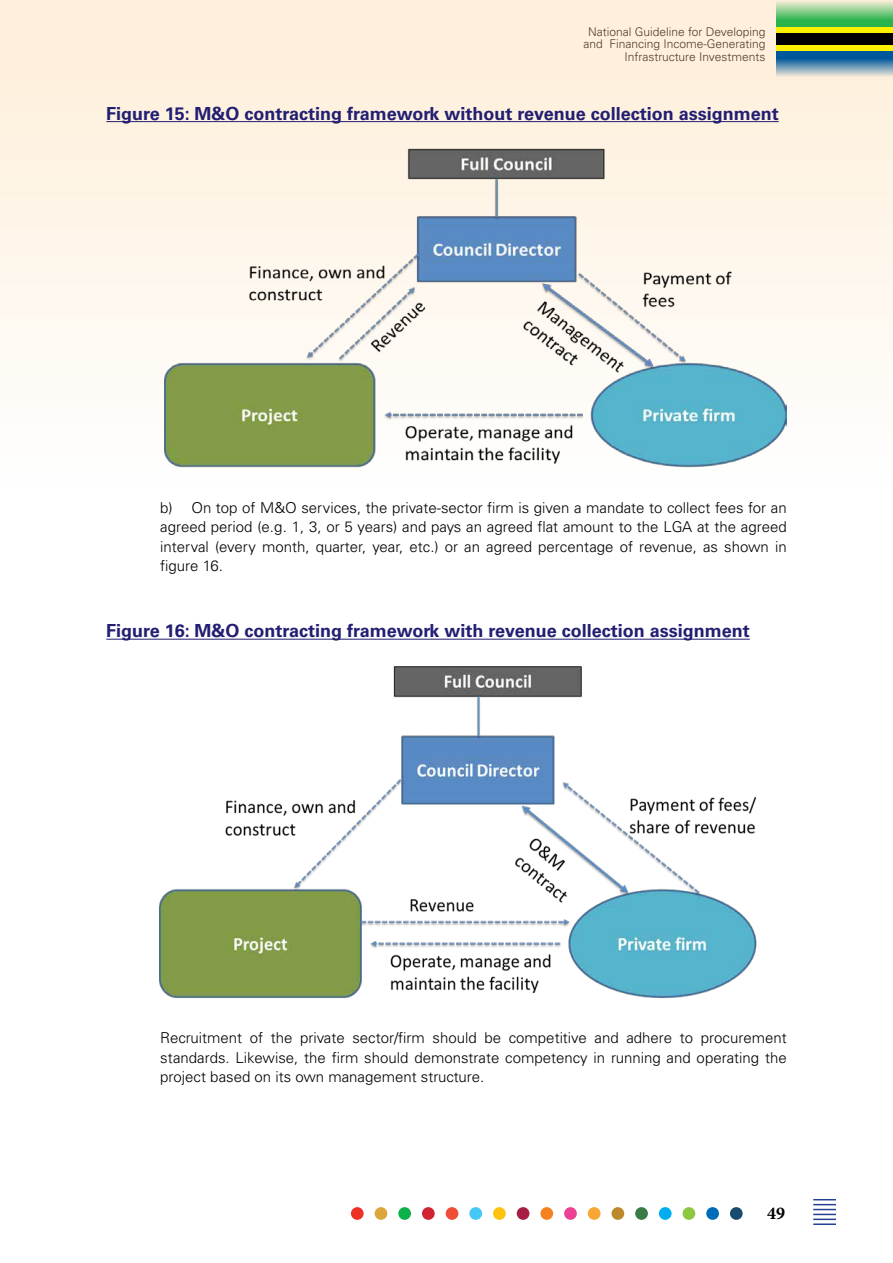
<style>
.page{position:relative;width:893px;height:1263px;background:#fff}
.page>*{position:absolute;margin:0;border:0;box-sizing:border-box;transform-origin:0 0}
.t1{font:700 18px "Univers";color:#221e72}
.t2{font:700 18px "Minion Pro";color:#000}
.t3{font:300 15px/19.5px "Univers";color:#000;text-align:justify}
.t4{font:300 12px/12.9px "Univers";color:#000;text-align:right}
</style>
<div class="page">
<div style="left:0;top:0;width:893px;height:521px;background:linear-gradient(to bottom,#feeed8,#feffff)"></div>
<svg style="left:776px;top:0;width:117px;height:28px;background:#7ecb7e"></svg>
<svg style="left:776px;top:51px;width:117px;height:29px;background:#6a97b6"></svg>
<div style="left:776px;top:33px;width:117px;height:14px;background:#000"></div>
<div style="left:776px;top:28px;width:117px;height:5px;background:#fff200"></div>
<div style="left:776px;top:46px;width:117px;height:5px;background:#fff200"></div>
<hr style="left:813px;top:1223px;width:23px;height:2px;background:#25408f">
<hr style="left:813px;top:1218px;width:23px;height:2px;background:#25408f">
<svg style="left:813px;top:1199px;width:23px;height:16px"></svg>
<div style="left:351px;top:1207px;width:13px;height:13px;background:#ee3125;border-radius:50%"></div>
<div style="left:398px;top:1207px;width:13px;height:13px;background:#0db14b;border-radius:50%"></div>
<div style="left:446px;top:1207px;width:12px;height:13px;background:#f04e37;border-radius:50%"></div>
<div style="left:493px;top:1207px;width:13px;height:13px;background:#ffc20e;border-radius:50%"></div>
<div style="left:540px;top:1207px;width:13px;height:13px;background:#f58220;border-radius:50%"></div>
<div style="left:588px;top:1207px;width:12px;height:13px;background:#faa634;border-radius:50%"></div>
<div style="left:635px;top:1207px;width:13px;height:13px;background:#387b46;border-radius:50%"></div>
<div style="left:375px;top:1207px;width:12px;height:13px;background:#dba73c;border-radius:50%"></div>
<div style="left:422px;top:1207px;width:13px;height:13px;background:#d22333;border-radius:50%"></div>
<div style="left:469px;top:1207px;width:13px;height:13px;background:#44c8f5;border-radius:50%"></div>
<div style="left:517px;top:1207px;width:12px;height:13px;background:#a71d44;border-radius:50%"></div>
<div style="left:564px;top:1207px;width:13px;height:13px;background:#ee4195;border-radius:50%"></div>
<div style="left:611px;top:1207px;width:13px;height:13px;background:#bb892c;border-radius:50%"></div>
<div style="left:659px;top:1207px;width:13px;height:13px;background:#00aeef;border-radius:50%"></div>
<div style="left:706px;top:1207px;width:13px;height:13px;background:#006cb7;border-radius:50%"></div>
<div style="left:683px;top:1207px;width:12px;height:13px;background:#8dc63f;border-radius:50%"></div>
<div style="left:730px;top:1207px;width:13px;height:13px;background:#184b6e;border-radius:50%"></div>
<hr style="left:106px;top:121px;width:673px;height:1px;background:#221e72">
<hr style="left:106px;top:639px;width:644px;height:1px;background:#221e72">
<img style="left:165px;top:147px;width:622px;height:328px">
<img style="left:160px;top:666px;width:597px;height:332px">
<p class="t4" style="left:583px;top:25px;width:184px">National Guideline for Developing and Financing Income-Generating<br>Infrastructure Investments</p>
<p class="t1" style="left:106px;top:103px;width:674px">Figure 15: M&amp;O contracting framework without revenue collection assignment</p>
<p class="t3" style="left:160px;top:498px;width:628px">b) On top of M&amp;O services, the private-sector firm is given a mandate to collect fees for an agreed period (e.g. 1, 3, or 5 years) and pays an agreed flat amount to the LGA at the agreed interval (every month, quarter, year, etc.) or an agreed percentage of revenue, as shown in figure 16.</p>
<p class="t1" style="left:106px;top:620px;width:645px">Figure 16: M&amp;O contracting framework with revenue collection assignment</p>
<p class="t3" style="left:160px;top:1028px;width:628px">Recruitment of the private sector/firm should be competitive and adhere to procurement standards. Likewise, the firm should demonstrate competency in running and operating the project based on its own management structure.</p>
<p class="t2" style="left:767px;top:1201px;width:19px">49</p>
</div>
